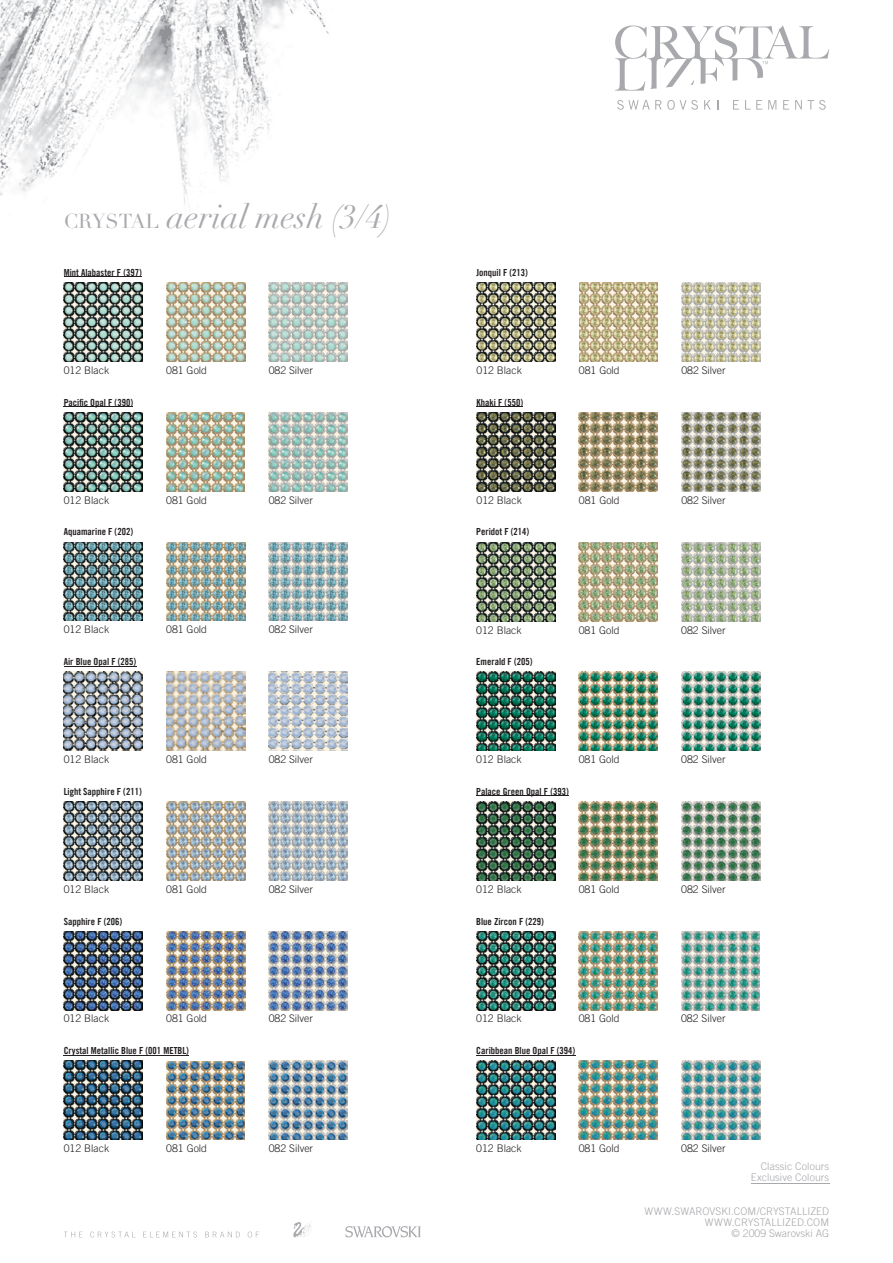
<style>
.page{position:relative;width:893px;height:1263px;background:#fff}
.page>*{position:absolute;margin:0;border:0;box-sizing:border-box;transform-origin:0 0}
.t1{font:italic 33px "Didot LH";color:#a8a9ad}
.t2{font:300 10.5px "Trade Gothic LT Com";color:#231f20}
.t3{font:300 10.5px/11.2px "Trade Gothic LT Com";letter-spacing:.005em;color:#a8a9ad;text-align:right}
.t4{font:9.75px "Trade Gothic LT Com Bd Cn 20";color:#231f20}
.s1{font-style:normal;font-size:19.95px}
</style>
<div class="page">
<hr style="left:751px;top:1183px;width:78px;height:1px;background:#a8a9ad">
<svg style="left:345px;top:1226px;width:76px;height:11px"></svg>
<svg style="left:293px;top:1222px;width:18px;height:15px"></svg>
<svg style="left:65px;top:1232px;width:17px;height:5px"></svg>
<svg style="left:90px;top:1231px;width:43px;height:6px"></svg>
<svg style="left:143px;top:1231px;width:54px;height:6px"></svg>
<svg style="left:205px;top:1232px;width:35px;height:5px"></svg>
<svg style="left:248px;top:1231px;width:11px;height:6px"></svg>
<img style="left:0;top:0;width:783px;height:208px">
<svg style="left:617px;top:100px;width:81px;height:10px"></svg>
<svg style="left:704px;top:100px;width:7px;height:10px"></svg>
<svg style="left:733px;top:100px;width:6px;height:10px"></svg>
<svg style="left:745px;top:100px;width:17px;height:10px"></svg>
<svg style="left:768px;top:100px;width:8px;height:10px"></svg>
<svg style="left:783px;top:100px;width:6px;height:10px"></svg>
<svg style="left:795px;top:100px;width:31px;height:10px"></svg>
<svg style="left:615px;top:26px;width:214px;height:65px"></svg>
<img style="left:476px;top:412px;width:79px;height:79px">
<img style="left:579px;top:412px;width:79px;height:79px">
<img style="left:681px;top:412px;width:79px;height:79px">
<hr style="left:476px;top:406px;width:47px;height:1px;background:#231f20">
<img style="left:476px;top:1061px;width:79px;height:79px">
<img style="left:579px;top:1061px;width:79px;height:79px">
<img style="left:681px;top:1061px;width:79px;height:79px">
<hr style="left:476px;top:1055px;width:99px;height:1px;background:#231f20">
<img style="left:476px;top:283px;width:79px;height:79px">
<img style="left:579px;top:283px;width:79px;height:78px">
<img style="left:681px;top:283px;width:79px;height:79px">
<img style="left:476px;top:931px;width:79px;height:79px">
<img style="left:579px;top:931px;width:78px;height:79px">
<img style="left:681px;top:931px;width:79px;height:79px">
<img style="left:64px;top:1061px;width:79px;height:79px">
<img style="left:166px;top:1061px;width:79px;height:78px">
<img style="left:269px;top:1061px;width:79px;height:79px">
<hr style="left:64px;top:1055px;width:125px;height:1px;background:#231f20">
<img style="left:476px;top:542px;width:79px;height:79px">
<img style="left:579px;top:542px;width:79px;height:79px">
<img style="left:681px;top:542px;width:79px;height:79px">
<img style="left:476px;top:672px;width:79px;height:79px">
<img style="left:579px;top:672px;width:79px;height:79px">
<img style="left:681px;top:672px;width:79px;height:79px">
<img style="left:476px;top:801px;width:79px;height:79px">
<img style="left:579px;top:801px;width:79px;height:79px">
<img style="left:681px;top:801px;width:79px;height:79px">
<hr style="left:476px;top:795px;width:93px;height:1px;background:#231f20">
<img style="left:64px;top:931px;width:79px;height:79px">
<img style="left:166px;top:931px;width:79px;height:79px">
<img style="left:269px;top:931px;width:78px;height:79px">
<img style="left:64px;top:542px;width:79px;height:79px">
<img style="left:166px;top:542px;width:79px;height:79px">
<img style="left:269px;top:542px;width:78px;height:79px">
<img style="left:64px;top:283px;width:79px;height:79px">
<img style="left:166px;top:283px;width:79px;height:79px">
<img style="left:269px;top:283px;width:78px;height:79px">
<hr style="left:64px;top:277px;width:78px;height:1px;background:#231f20">
<img style="left:64px;top:412px;width:79px;height:79px">
<img style="left:166px;top:413px;width:79px;height:78px">
<img style="left:269px;top:412px;width:78px;height:79px">
<hr style="left:64px;top:406px;width:69px;height:1px;background:#231f20">
<img style="left:64px;top:801px;width:79px;height:79px">
<img style="left:166px;top:801px;width:79px;height:79px">
<img style="left:269px;top:801px;width:78px;height:79px">
<img style="left:269px;top:672px;width:78px;height:79px">
<img style="left:166px;top:672px;width:79px;height:79px">
<img style="left:64px;top:672px;width:79px;height:79px">
<hr style="left:64px;top:666px;width:72px;height:1px;background:#231f20">
<h1 class="t1" style="left:64px;top:197px;width:329px"><span class="s1">CRYSTAL</span> aerial mesh (3/4)</h1>
<p class="t4" style="left:64px;top:267px;width:79px">Mint Alabaster F (397)</p>
<p class="t4" style="left:476px;top:267px;width:53px">Jonquil F (213)</p>
<p class="t2" style="left:64px;top:364px;width:47px">012 Black</p>
<p class="t2" style="left:166px;top:364px;width:42px">081 Gold</p>
<p class="t2" style="left:269px;top:364px;width:46px">082 Silver</p>
<p class="t2" style="left:476px;top:364px;width:47px">012 Black</p>
<p class="t2" style="left:579px;top:364px;width:42px">081 Gold</p>
<p class="t2" style="left:681px;top:364px;width:46px">082 Silver</p>
<p class="t4" style="left:64px;top:396px;width:71px">Pacific Opal F (390)</p>
<p class="t4" style="left:476px;top:396px;width:48px">Khaki F (550)</p>
<p class="t2" style="left:64px;top:494px;width:47px">012 Black</p>
<p class="t2" style="left:166px;top:494px;width:42px">081 Gold</p>
<p class="t2" style="left:269px;top:494px;width:46px">082 Silver</p>
<p class="t2" style="left:476px;top:494px;width:47px">012 Black</p>
<p class="t2" style="left:579px;top:494px;width:42px">081 Gold</p>
<p class="t2" style="left:681px;top:494px;width:46px">082 Silver</p>
<p class="t4" style="left:64px;top:526px;width:71px">Aquamarine F (202)</p>
<p class="t4" style="left:476px;top:526px;width:55px">Peridot F (214)</p>
<p class="t2" style="left:64px;top:623px;width:47px">012 Black</p>
<p class="t2" style="left:166px;top:623px;width:42px">081 Gold</p>
<p class="t2" style="left:269px;top:623px;width:46px">082 Silver</p>
<p class="t2" style="left:476px;top:623px;width:47px">012 Black</p>
<p class="t2" style="left:579px;top:623px;width:42px">081 Gold</p>
<p class="t2" style="left:681px;top:623px;width:46px">082 Silver</p>
<p class="t4" style="left:64px;top:656px;width:74px">Air Blue Opal F (285)</p>
<p class="t4" style="left:476px;top:656px;width:58px">Emerald F (205)</p>
<p class="t2" style="left:64px;top:753px;width:47px">012 Black</p>
<p class="t2" style="left:166px;top:753px;width:42px">081 Gold</p>
<p class="t2" style="left:269px;top:753px;width:46px">082 Silver</p>
<p class="t2" style="left:476px;top:753px;width:47px">012 Black</p>
<p class="t2" style="left:579px;top:753px;width:42px">081 Gold</p>
<p class="t2" style="left:681px;top:753px;width:46px">082 Silver</p>
<p class="t4" style="left:64px;top:785px;width:79px">Light Sapphire F (211)</p>
<p class="t4" style="left:476px;top:785px;width:94px">Palace Green Opal F (393)</p>
<p class="t2" style="left:64px;top:883px;width:47px">012 Black</p>
<p class="t2" style="left:166px;top:883px;width:42px">081 Gold</p>
<p class="t2" style="left:269px;top:883px;width:46px">082 Silver</p>
<p class="t2" style="left:476px;top:883px;width:47px">012 Black</p>
<p class="t2" style="left:579px;top:883px;width:42px">081 Gold</p>
<p class="t2" style="left:681px;top:883px;width:46px">082 Silver</p>
<p class="t4" style="left:64px;top:915px;width:60px">Sapphire F (206)</p>
<p class="t4" style="left:476px;top:915px;width:69px">Blue Zircon F (229)</p>
<p class="t2" style="left:64px;top:1012px;width:47px">012 Black</p>
<p class="t2" style="left:166px;top:1012px;width:42px">081 Gold</p>
<p class="t2" style="left:269px;top:1012px;width:46px">082 Silver</p>
<p class="t2" style="left:476px;top:1012px;width:47px">012 Black</p>
<p class="t2" style="left:579px;top:1012px;width:42px">081 Gold</p>
<p class="t2" style="left:681px;top:1012px;width:46px">082 Silver</p>
<p class="t4" style="left:64px;top:1045px;width:127px">Crystal Metallic Blue F (001 METBL)</p>
<p class="t4" style="left:476px;top:1045px;width:101px">Caribbean Blue Opal F (394)</p>
<p class="t2" style="left:64px;top:1142px;width:47px">012 Black</p>
<p class="t2" style="left:166px;top:1142px;width:42px">081 Gold</p>
<p class="t2" style="left:269px;top:1142px;width:46px">082 Silver</p>
<p class="t2" style="left:476px;top:1142px;width:47px">012 Black</p>
<p class="t2" style="left:579px;top:1142px;width:42px">081 Gold</p>
<p class="t2" style="left:681px;top:1142px;width:46px">082 Silver</p>
<p class="t3" style="left:751px;top:1160px;width:80px">Classic Colours<br>Exclusive Colours</p>
<p class="t3" style="left:644px;top:1205px;width:186px">WWW.SWAROVSKI.COM/CRYSTALLIZED<br>WWW.CRYSTALLIZED.COM<br>© 2009 Swarovski AG</p>
</div>
